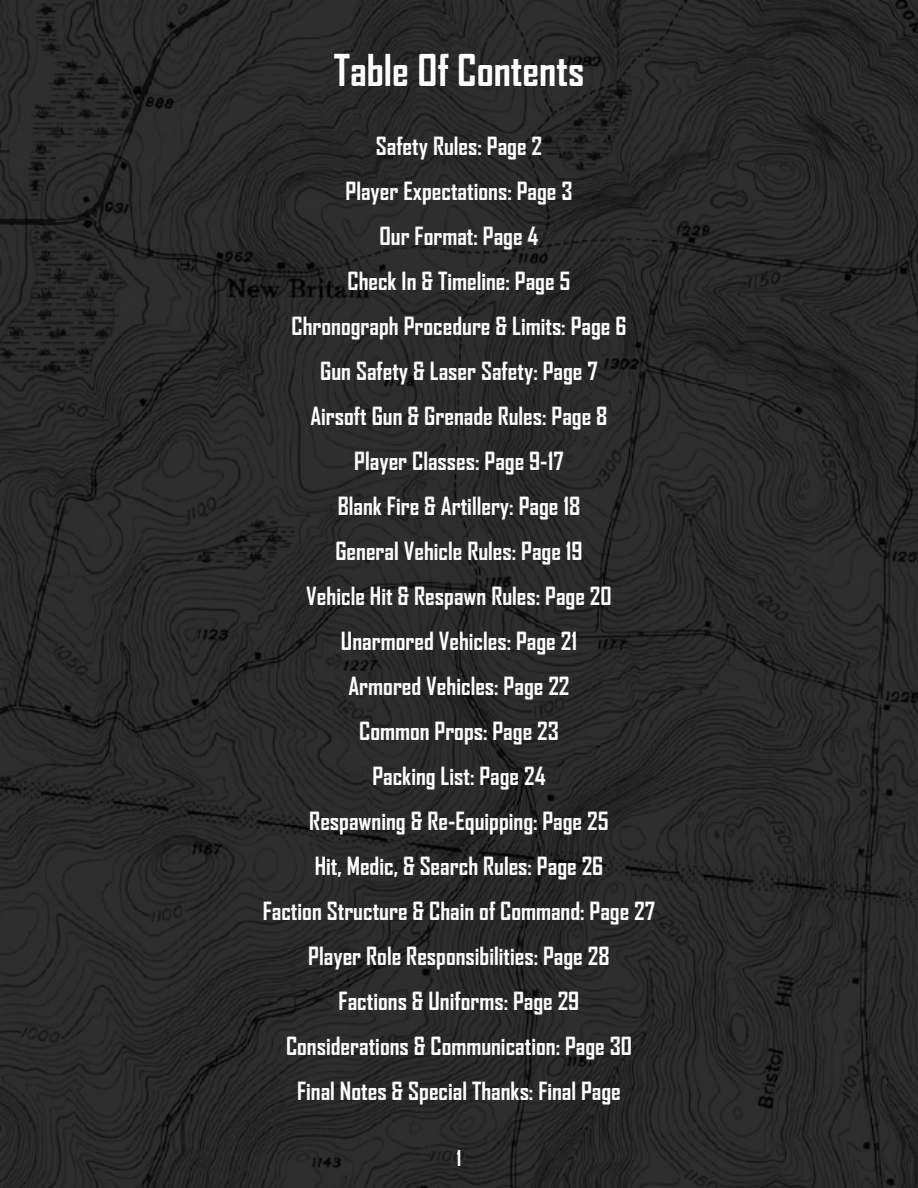
<style>
.page{position:relative;width:918px;height:1188px;background:#fff}
.page>*{position:absolute;margin:0;border:0;box-sizing:border-box;transform-origin:0 0}
.t1{font:700 42px "Agency FB";color:#fff}
.t2{font:700 24px "Agency FB";color:#fff}
.t3{font:700 21px "Agency FB";color:#fff}
</style>
<div class="page">
<img style="left:0;top:0;width:918px;height:1188px">
<p class="t1" style="left:334px;top:44px;width:252px">Table Of Contents</p>
<p class="t2" style="left:376px;top:131px;width:168px">Safety Rules: Page 2</p>
<p class="t2" style="left:346px;top:176px;width:228px">Player Expectations: Page 3</p>
<p class="t2" style="left:379px;top:221px;width:161px">Our Format: Page 4</p>
<p class="t2" style="left:347px;top:266px;width:225px">Check In &amp; Timeline: Page 5</p>
<p class="t2" style="left:292px;top:311px;width:336px">Chronograph Procedure &amp; Limits: Page 6</p>
<p class="t2" style="left:320px;top:356px;width:279px">Gun Safety &amp; Laser Safety: Page 7</p>
<p class="t2" style="left:310px;top:401px;width:299px">Airsoft Gun &amp; Grenade Rules: Page 8</p>
<p class="t2" style="left:354px;top:446px;width:211px">Player Classes: Page 9-17</p>
<p class="t2" style="left:338px;top:491px;width:244px">Blank Fire &amp; Artillery: Page 18</p>
<p class="t2" style="left:335px;top:536px;width:249px">General Vehicle Rules: Page 19</p>
<p class="t2" style="left:306px;top:581px;width:307px">Vehicle Hit &amp; Respawn Rules: Page 20</p>
<p class="t2" style="left:341px;top:626px;width:238px">Unarmored Vehicles: Page 21</p>
<p class="t2" style="left:348px;top:671px;width:223px">Armored Vehicles: Page 22</p>
<p class="t2" style="left:359px;top:716px;width:201px">Common Props: Page 23</p>
<p class="t2" style="left:372px;top:761px;width:175px">Packing List: Page 24</p>
<p class="t2" style="left:309px;top:806px;width:301px">Respawning &amp; Re-Equipping: Page 25</p>
<p class="t2" style="left:315px;top:851px;width:290px">Hit, Medic, &amp; Search Rules: Page 26</p>
<p class="t2" style="left:263px;top:896px;width:394px">Faction Structure &amp; Chain of Command: Page 27</p>
<p class="t2" style="left:308px;top:941px;width:303px">Player Role Responsibilities: Page 28</p>
<p class="t2" style="left:339px;top:986px;width:242px">Factions &amp; Uniforms: Page 29</p>
<p class="t2" style="left:286px;top:1031px;width:347px">Considerations &amp; Communication: Page 30</p>
<p class="t2" style="left:297px;top:1076px;width:325px">Final Notes &amp; Special Thanks: Final Page</p>
<p class="t3" style="left:457px;top:1145px;width:6px">1</p>
</div>
